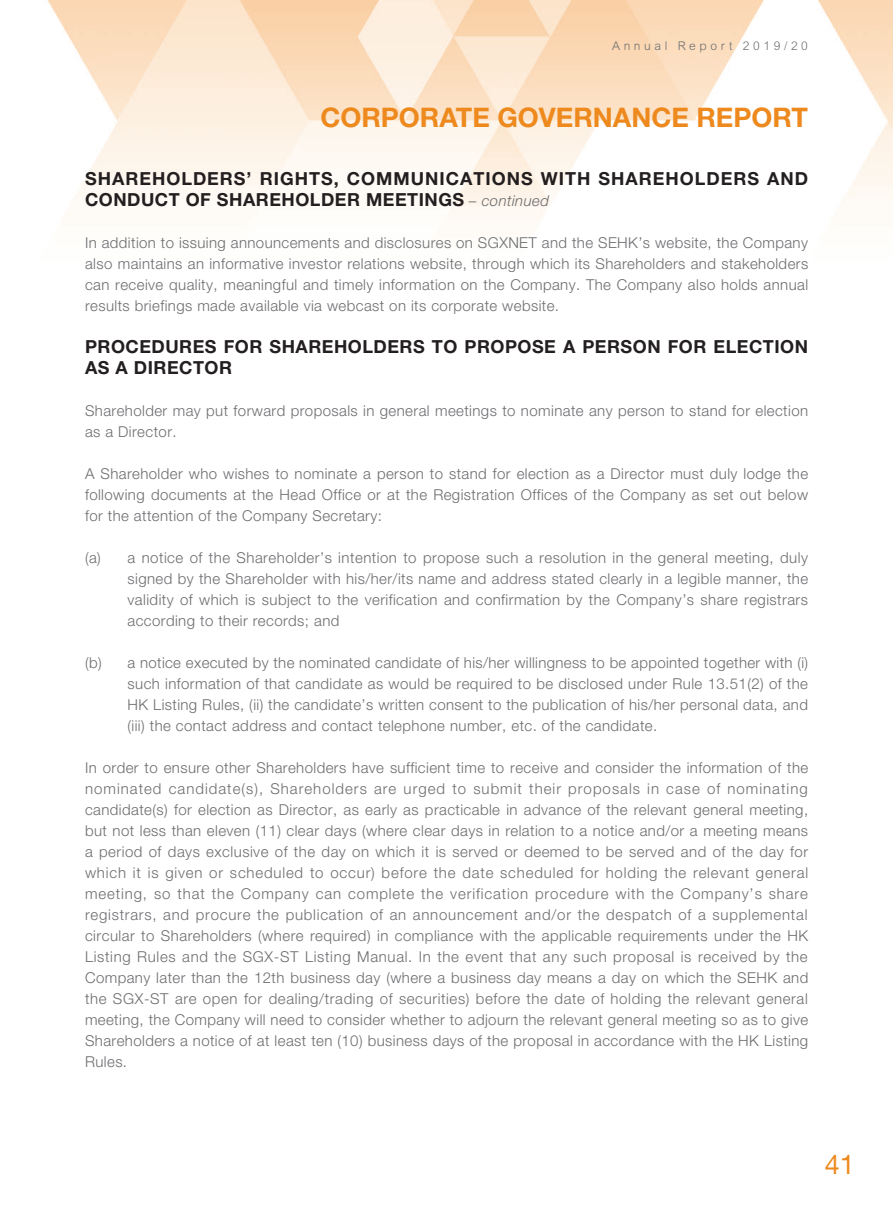
<style>
.page{position:relative;width:893px;height:1212px;background:#fff}
.page>*{position:absolute;margin:0;border:0;box-sizing:border-box;transform-origin:0 0}
.t1{font:700 27px "Helvetica Neue LT Std";color:#ed891d}
.t2{font:27px "Helvetica Neue LT Std";color:#ed891d}
._01_H1{font:700 18px/21px "Helvetica Neue LT Std";letter-spacing:.055em;color:#231f20}
._01_H1-2{font:700 18px/21px "Helvetica Neue LT Std";letter-spacing:.03em;color:#231f20}
._00_txt{font:300 15px/21px "Helvetica Neue LT Std";letter-spacing:.03em;color:#6c6d70;text-align:justify}
.t3{font:300 12px "Arial MT Std";letter-spacing:.3em;color:#6c6d70}
.s1{font-weight:300;font-style:italic;font-size:15px;color:#6c6d70}
</style>
<div class="page">
<img style="left:47px;top:0;width:846px;height:227px">
<p class="t3" style="left:612px;top:39px;width:197px">Annual Report 2019/20</p>
<h1 class="t1" style="left:320px;top:100px;width:489px">CORPORATE GOVERNANCE REPORT</h1>
<p class="_01_H1" style="left:85px;top:168px;width:725px">SHAREHOLDERS’ RIGHTS, COMMUNICATIONS WITH SHAREHOLDERS AND<br>CONDUCT OF SHAREHOLDER MEETINGS <span class="s1">– continued</span></p>
<p class="_00_txt" style="left:85px;top:232px;width:725px">In addition to issuing announcements and disclosures on SGXNET and the SEHK’s website, the Company also maintains an informative investor relations website, through which its Shareholders and stakeholders can receive quality, meaningful and timely information on the Company. The Company also holds annual results briefings made available via webcast on its corporate website.</p>
<p class="_01_H1-2" style="left:85px;top:336px;width:725px">PROCEDURES FOR SHAREHOLDERS TO PROPOSE A PERSON FOR ELECTION<br>AS A DIRECTOR</p>
<p class="_00_txt" style="left:85px;top:400px;width:725px">Shareholder may put forward proposals in general meetings to nominate any person to stand for election as a Director.</p>
<p class="_00_txt" style="left:85px;top:463px;width:725px">A Shareholder who wishes to nominate a person to stand for election as a Director must duly lodge the following documents at the Head Office or at the Registration Offices of the Company as set out below for the attention of the Company Secretary:</p>
<p class="_00_txt" style="left:128px;top:547px;width:682px;text-indent:-43px">(a) a notice of the Shareholder’s intention to propose such a resolution in the general meeting, duly signed by the Shareholder with his/her/its name and address stated clearly in a legible manner, the validity of which is subject to the verification and confirmation by the Company’s share registrars according to their records; and</p>
<p class="_00_txt" style="left:128px;top:652px;width:682px;text-indent:-43px">(b) a notice executed by the nominated candidate of his/her willingness to be appointed together with (i) such information of that candidate as would be required to be disclosed under Rule 13.51(2) of the HK Listing Rules, (ii) the candidate’s written consent to the publication of his/her personal data, and (iii) the contact address and contact telephone number, etc. of the candidate.</p>
<p class="_00_txt" style="left:85px;top:757px;width:725px">In order to ensure other Shareholders have sufficient time to receive and consider the information of the nominated candidate(s), Shareholders are urged to submit their proposals in case of nominating candidate(s) for election as Director, as early as practicable in advance of the relevant general meeting, but not less than eleven (11) clear days (where clear days in relation to a notice and/or a meeting means a period of days exclusive of the day on which it is served or deemed to be served and of the day for which it is given or scheduled to occur) before the date scheduled for holding the relevant general meeting, so that the Company can complete the verification procedure with the Company’s share registrars, and procure the publication of an announcement and/or the despatch of a supplemental circular to Shareholders (where required) in compliance with the applicable requirements under the HK Listing Rules and the SGX-ST Listing Manual. In the event that any such proposal is received by the Company later than the 12th business day (where a business day means a day on which the SEHK and the SGX-ST are open for dealing/trading of securities) before the date of holding the relevant general meeting, the Company will need to consider whether to adjourn the relevant general meeting so as to give Shareholders a notice of at least ten (10) business days of the proposal in accordance with the HK Listing Rules.</p>
<h1 class="t2" style="left:825px;top:1148px;width:32px">41</h1>
</div>
